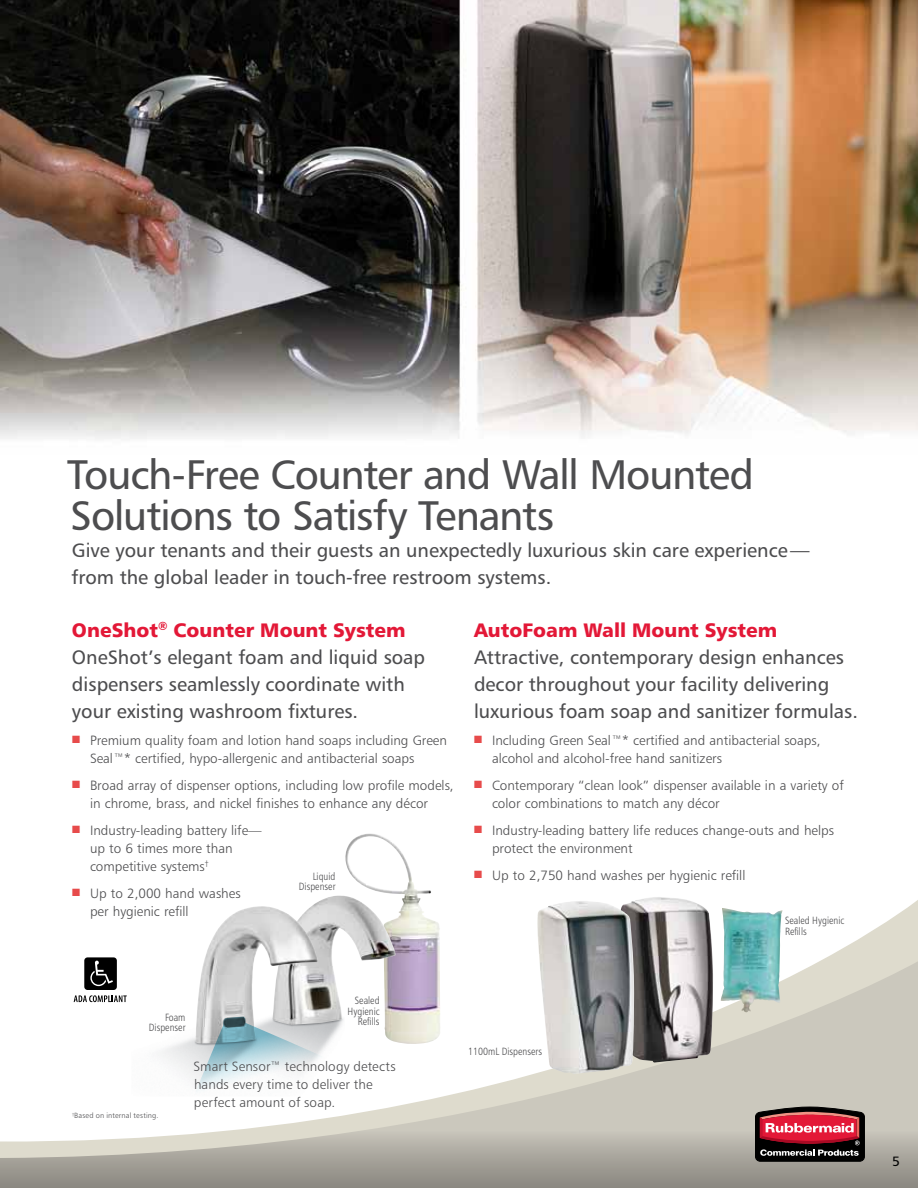
<style>
.page{position:relative;width:918px;height:1188px;background:#fff}
.page>*{position:absolute;margin:0;border:0;box-sizing:border-box;transform-origin:0 0}
.t1{font:41.4px/40.5px "Humanist 777 BT Roman B";letter-spacing:-.03em;color:#4d4d4f}
.t2{font:19.5px/27px "Humanist 777 BT Roman B";color:#4d4d4f}
.t3{font:19.5px "Humanist 777 BT Black B";color:#e31837}
.t4{font:13.5px/18px "Humanist 777 BT Light B";color:#4d4d4f}
.t5{font:13.5px "Humanist 777 BT Roman B";color:#000}
.t6{font:10.5px/10.5px "Humanist 777 BT Light Condensed B";color:#4d4d4f;text-align:right}
.t7{font:7.5px "Humanist 777 BT Light B";letter-spacing:.02em;color:#4d4d4f}
.s1{color:#e74b4b}
</style>
<div class="page">
<img style="left:0;top:0;width:918px;height:439px">
<svg style="left:84px;top:895px;width:834px;height:66px"></svg>
<svg style="left:0;top:961px;width:918px;height:227px"></svg>
<img style="left:721px;top:908px;width:62px;height:106px">
<img style="left:621px;top:897px;width:93px;height:166px">
<img style="left:535px;top:901px;width:99px;height:173px">
<svg style="left:755px;top:1107px;width:110px;height:54px;background:#7f343e"></svg>
<img style="left:343px;top:833px;width:98px;height:212px">
<img style="left:131px;top:1003px;width:214px;height:93px">
<img style="left:272px;top:896px;width:123px;height:129px">
<img style="left:195px;top:906px;width:124px;height:111px">
<svg style="left:193px;top:1017px;width:135px;height:80px"></svg>
<div style="left:84px;top:957px;width:33px;height:33px;background:#000;border-radius:3px"></div>
<svg style="left:90px;top:961px;width:23px;height:25px"></svg>
<svg style="left:74px;top:995px;width:53px;height:7px"></svg>
<h1 class="t1" style="left:67px;top:454px;width:689px">Touch-Free Counter and Wall Mounted<br>Solutions to Satisfy Tenants</h1>
<h2 class="t2" style="left:72px;top:536px;width:740px">Give your tenants and their guests an unexpectedly luxurious skin care experience— from the global leader in touch-free restroom systems.</h2>
<h2 class="t3" style="left:72px;top:617px;width:335px">OneShot<sup>®</sup> Counter Mount System</h2>
<h2 class="t2" style="left:72px;top:643px;width:355px">OneShot’s elegant foam and liquid soap dispensers seamlessly coordinate with your existing washroom fixtures.</h2>
<p class="t4" style="left:90px;top:731px;width:359px;text-indent:-18px"><span class="s1">■</span> Premium quality foam and lotion hand soaps including Green<br>Seal™* certified, hypo-allergenic and antibacterial soaps</p>
<p class="t4" style="left:72px;top:776px;width:383px;text-align:center"><span class="s1">■</span> Broad array of dispenser options, including low profile models, in chrome, brass, and nickel finishes to enhance any décor</p>
<p class="t4" style="left:90px;top:821px;width:173px;text-indent:-18px"><span class="s1">■</span> Industry-leading battery life— up to 6 times more than competitive systems<sup>†</sup></p>
<p class="t4" style="left:90px;top:884px;width:152px;text-indent:-18px"><span class="s1">■</span> Up to 2,000 hand washes per hygienic refill</p>
<h2 class="t3" style="left:474px;top:617px;width:305px">AutoFoam Wall Mount System</h2>
<h2 class="t2" style="left:474px;top:643px;width:385px">Attractive, contemporary design enhances decor throughout your facility delivering luxurious foam soap and sanitizer formulas.</h2>
<p class="t4" style="left:492px;top:731px;width:330px;text-indent:-18px"><span class="s1">■</span> Including Green Seal™* certified and antibacterial soaps, alcohol and alcohol-free hand sanitizers</p>
<p class="t4" style="left:492px;top:776px;width:353px;text-indent:-18px"><span class="s1">■</span> Contemporary “clean look” dispenser available in a variety of color combinations to match any décor</p>
<p class="t4" style="left:492px;top:821px;width:344px;text-indent:-18px"><span class="s1">■</span> Industry-leading battery life reduces change-outs and helps protect the environment</p>
<p class="t4" style="left:474px;top:866px;width:273px"><span class="s1">■</span> Up to 2,750 hand washes per hygienic refill</p>
<p class="t6" style="left:299px;top:871px;width:38px">Liquid<br>Dispenser</p>
<p class="t6" style="left:785px;top:915px;width:61px;text-align:left">Sealed Hygienic<br>Refills</p>
<p class="t6" style="left:149px;top:1011px;width:38px">Foam<br>Dispenser</p>
<p class="t6" style="left:348px;top:995px;width:34px">Sealed<br>Hygienic<br>Refills</p>
<p class="t7" style="left:72px;top:1111px;width:88px"><sup>†</sup>Based on internal testing.</p>
<p class="t4" style="left:194px;top:1057px;width:204px">Smart Sensor™ technology detects hands every time to deliver the perfect amount of soap.</p>
<p class="t6" style="left:468px;top:1045px;width:76px">1100mL Dispensers</p>
<p class="t5" style="left:892px;top:1153px;width:9px">5</p>
</div>
